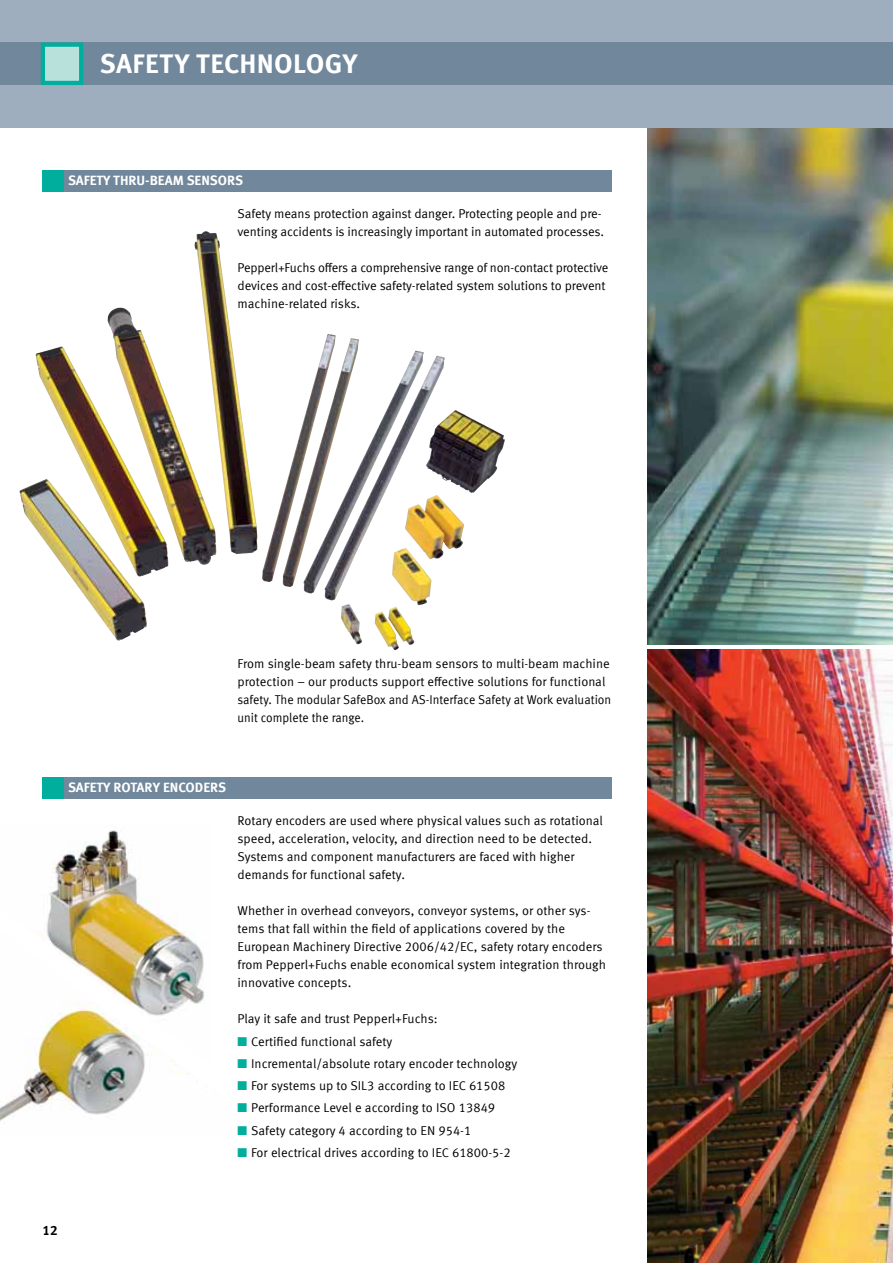
<style>
.page{position:relative;width:893px;height:1263px;background:#fff}
.page>*{position:absolute;margin:0;border:0;box-sizing:border-box;transform-origin:0 0}
.t1{font:700 27px "Meta Offc Pro";letter-spacing:.01em;color:#fff}
.t2{font:700 13.5px "Meta Offc Pro";color:#fff}
.t3{font:700 13.5px "Meta Offc Pro";color:#000}
.t4{font:12.75px/18px "Meta Offc Pro Norm";color:#000}
.s1{color:#00ae9d}
</style>
<div class="page">
<img style="left:647px;top:128px;width:246px;height:516px">
<img style="left:47px;top:830px;width:130px;height:99px">
<img style="left:0;top:929px;width:204px;height:193px">
<div style="left:0;top:0;width:893px;height:128px;background:#9eaebe"></div>
<div style="left:0;top:43px;width:893px;height:42px;background:#71879b"></div>
<div style="left:43px;top:45px;width:38px;height:38px;background:#b8e1dc"></div>
<div style="left:41px;top:43px;width:42px;height:42px;border:4px solid #00ae9d"></div>
<div style="left:43px;top:170px;width:569px;height:21px;background:#71879b"></div>
<div style="left:43px;top:170px;width:21px;height:21px;background:#00ae9d"></div>
<div style="left:43px;top:777px;width:569px;height:22px;background:#71879b"></div>
<div style="left:43px;top:777px;width:21px;height:22px;background:#00ae9d"></div>
<img style="left:35px;top:231px;width:420px;height:369px">
<img style="left:19px;top:479px;width:128px;height:162px">
<img style="left:647px;top:649px;width:246px;height:614px">
<h1 class="t1" style="left:100px;top:43px;width:259px">SAFETY TECHNOLOGY</h1>
<p class="t2" style="left:68px;top:169px;width:177px">SAFETY THRU-BEAM SENSORS</p>
<p class="t4" style="left:238px;top:204px;width:368px">Safety means protection against danger. Protecting people and pre&shy;venting accidents is increasingly important in automated processes.</p>
<p class="t4" style="left:238px;top:258px;width:372px">Pepperl+Fuchs offers a comprehensive range of non-contact protective devices and cost-effective safety-related system solutions to prevent machine-related risks.</p>
<p class="t4" style="left:238px;top:654px;width:375px">From single-beam safety thru-beam sensors to multi-beam machine protection – our products support effective solutions for functional safety. The modular SafeBox and AS-Interface Safety at Work evaluation unit complete the range.</p>
<p class="t2" style="left:68px;top:777px;width:160px">SAFETY ROTARY ENCODERS</p>
<p class="t4" style="left:238px;top:811px;width:367px">Rotary encoders are used where physical values such as rotational speed, acceleration, velocity, and direction need to be detected.<br>Systems and component manufacturers are faced with higher demands for functional safety.</p>
<p class="t4" style="left:238px;top:901px;width:370px">Whether in overhead conveyors, conveyor systems, or other sys&shy;tems that fall within the field of applications covered by the European Machinery Directive 2006/42/EC, safety rotary encoders from Pepperl+Fuchs enable economical system integration through innovative concepts.</p>
<p class="t4" style="left:238px;top:1009px;width:202px">Play it safe and trust Pepperl+Fuchs:</p>
<p class="t4" style="left:238px;top:1031px;width:156px"><span class="s1">■</span> Certified functional safety</p>
<p class="t4" style="left:238px;top:1053px;width:281px"><span class="s1">■</span> Incremental/absolute rotary encoder technology</p>
<p class="t4" style="left:238px;top:1076px;width:269px"><span class="s1">■</span> For systems up to SIL3 according to IEC 61508</p>
<p class="t4" style="left:238px;top:1098px;width:259px"><span class="s1">■</span> Performance Level e according to ISO 13849</p>
<p class="t4" style="left:238px;top:1120px;width:235px"><span class="s1">■</span> Safety category 4 according to EN 954-1</p>
<p class="t4" style="left:238px;top:1142px;width:275px"><span class="s1">■</span> For electrical drives according to IEC 61800-5-2</p>
<p class="t3" style="left:43px;top:1220px;width:17px">12</p>
</div>
